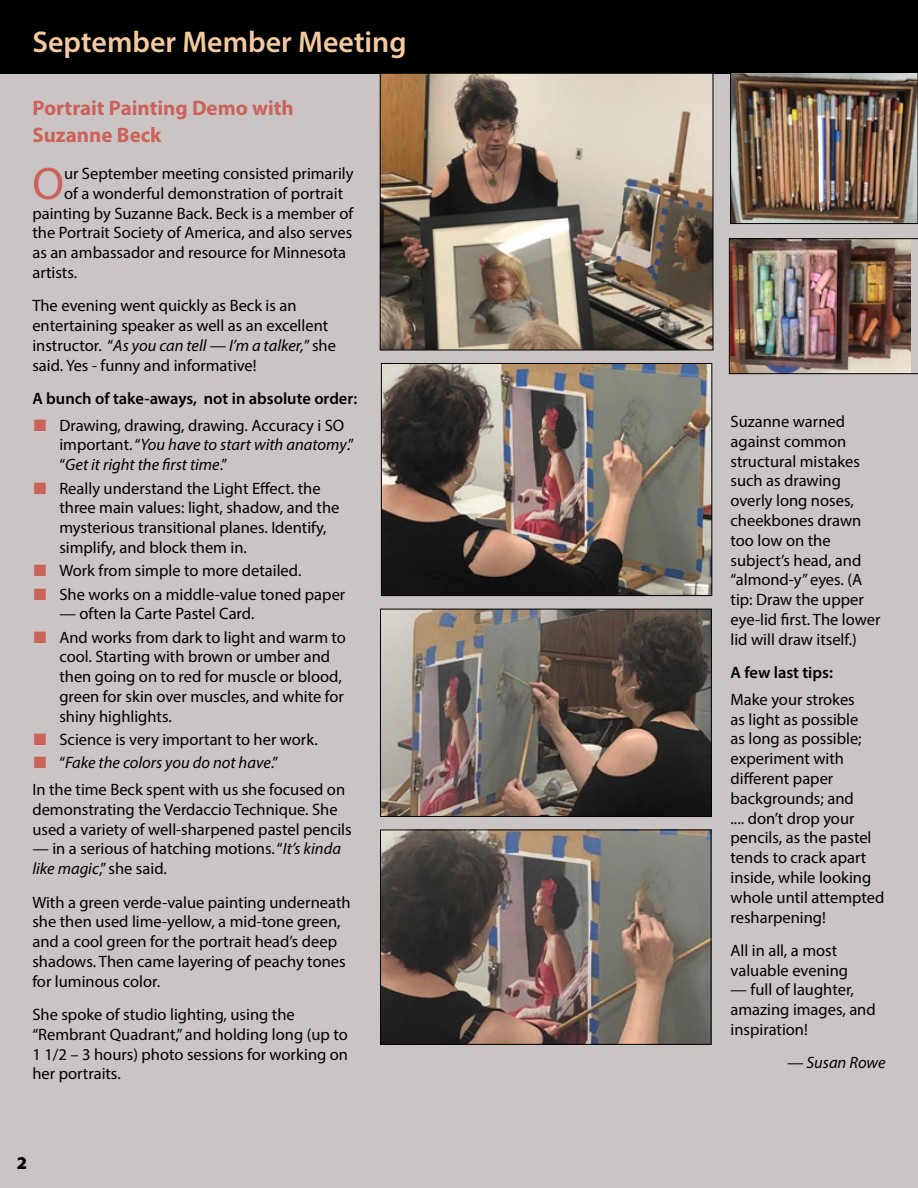
<style>
.page{position:relative;width:918px;height:1188px;background:#fff}
.page>*{position:absolute;margin:0;border:0;box-sizing:border-box;transform-origin:0 0}
.t1{font:45.9px "Myriad Pro";color:#cb635a}
.t2{font:600 30px "Myriad Pro";color:#f3ca9d}
.t3{font:700 21px/27px "Myriad Pro";color:#cb635a}
.t4{font:900 18px "Myriad Pro";color:#000}
.t5{font:16.5px/19.8px "Myriad Pro";color:#000}
.t6{font:600 16.5px "Myriad Pro";color:#000}
.t7{font:italic 16.5px "Myriad Pro";color:#000}
.s1{font-style:italic}
.s2{color:#cb635a}
</style>
<div class="page">
<div style="left:0;top:68px;width:918px;height:1120px;background:#cbc4c4"></div>
<div style="left:0;top:0;width:918px;height:73px;background:#000"></div>
<img style="left:382px;top:75px;width:329px;height:273px">
<div style="left:380px;top:73px;width:333px;height:277px;border:1px solid #000"></div>
<img style="left:383px;top:365px;width:327px;height:229px">
<div style="left:381px;top:363px;width:331px;height:233px;border:1px solid #000"></div>
<img style="left:382px;top:611px;width:328px;height:204px">
<div style="left:380px;top:609px;width:332px;height:208px;border:1px solid #000"></div>
<img style="left:732px;top:73px;width:184px;height:149px">
<div style="left:730px;top:70px;width:188px;height:154px;border:1px solid #000"></div>
<img style="left:729px;top:238px;width:189px;height:136px">
<img style="left:382px;top:832px;width:327px;height:211px">
<div style="left:380px;top:830px;width:331px;height:215px;border:1px solid #000"></div>
<h2 class="t2" style="left:32px;top:23px;width:376px">September Member Meeting</h2>
<p class="t3" style="left:32px;top:94px;width:263px">Portrait Painting Demo with<br>Suzanne Beck</p>
<h1 class="t1" style="left:32px;top:155px;width:33px">O</h1>
<p class="t5" style="left:64px;top:163px;width:291px">ur September meeting consisted primarily</p>
<p class="t5" style="left:64px;top:183px;width:281px">of a wonderful demonstration of portrait</p>
<p class="t5" style="left:32px;top:203px;width:322px">painting by Suzanne Back. Beck is a member of</p>
<p class="t5" style="left:32px;top:223px;width:321px">the Portrait Society of America, and also serves</p>
<p class="t5" style="left:32px;top:243px;width:315px">as an ambassador and resource for Minnesota</p>
<p class="t5" style="left:32px;top:262px;width:46px">artists.</p>
<p class="t5" style="left:32px;top:296px;width:305px">The evening went quickly as Beck is an entertaining speaker as well as an excellent instructor. “<span class="s1">As you can tell — I’m a talker,</span>” she said. Yes - funny and informative!</p>
<p class="t6" style="left:32px;top:388px;width:326px">A bunch of take-aways, not in absolute order:</p>
<p class="t5" style="left:59px;top:415px;width:296px;text-indent:-25px"><span class="s2">■</span> Drawing, drawing, drawing. Accuracy i SO important. “<span class="s1">You have to start with anatomy</span>.” “<span class="s1">Get it right the first time</span>.”</p>
<p class="t5" style="left:59px;top:478px;width:282px;text-indent:-25px"><span class="s2">■</span> Really understand the Light Effect. the three main values: light, shadow, and the mysterious transitional planes. Identify, simplify, and block them in.</p>
<p class="t5" style="left:34px;top:561px;width:269px"><span class="s2">■</span> Work from simple to more detailed.</p>
<p class="t5" style="left:34px;top:584px;width:313px"><span class="s2">■</span> She works on a middle-value toned paper</p>
<p class="t5" style="left:59px;top:604px;width:197px">— often la Carte Pastel Card.</p>
<p class="t5" style="left:59px;top:627px;width:288px;text-indent:-25px"><span class="s2">■</span> And works from dark to light and warm to cool. Starting with brown or umber and then going on to red for muscle or blood, green for skin over muscles, and white for shiny highlights.</p>
<p class="t5" style="left:34px;top:729px;width:285px"><span class="s2">■</span> Science is very important to her work.</p>
<p class="t5" style="left:32px;top:749px;width:314px;line-height:26.5px"><span class="s2">■</span> “<span class="s1">Fake the colors you do not have</span>.”<br>In the time Beck spent with us she focused on</p>
<p class="t5" style="left:32px;top:799px;width:321px">demonstrating the Verdaccio Technique. She used a variety of well-sharpened pastel pencils</p>
<p class="t5" style="left:32px;top:839px;width:310px">— in a serious of hatching motions. “<span class="s1">It’s kinda like magic</span>,” she said.</p>
<p class="t5" style="left:32px;top:892px;width:320px">With a green verde-value painting underneath she then used lime-yellow, a mid-tone green, and a cool green for the portrait head’s deep shadows. Then came layering of peachy tones for luminous color.</p>
<p class="t5" style="left:32px;top:1004px;width:317px">She spoke of studio lighting, using the “Rembrant Quadrant,” and holding long (up to 1 1/2 – 3 hours) photo sessions for working on her portraits.</p>
<p class="t4" style="left:17px;top:1153px;width:12px">2</p>
<p class="t5" style="left:731px;top:411px;width:151px">Suzanne warned against common structural mistakes such as drawing overly long noses, cheekbones drawn too low on the subject’s head, and “almond-y” eyes. (A tip: Draw the upper eye-lid first. The lower lid will draw itself.)</p>
<p class="t6" style="left:731px;top:662px;width:104px">A few last tips:</p>
<p class="t5" style="left:731px;top:689px;width:155px">Make your strokes<br>as light as possible<br>as long as possible; experiment with different paper backgrounds; and<br>.... don’t drop your pencils, as the pastel tends to crack apart inside, while looking whole until attempted resharpening!</p>
<p class="t5" style="left:731px;top:940px;width:119px">All in all, a most valuable evening</p>
<p class="t5" style="left:731px;top:980px;width:147px">— full of laughter, amazing images, and inspiration!</p>
<p class="t7" style="left:787px;top:1053px;width:100px">— Susan Rowe</p>
</div>
